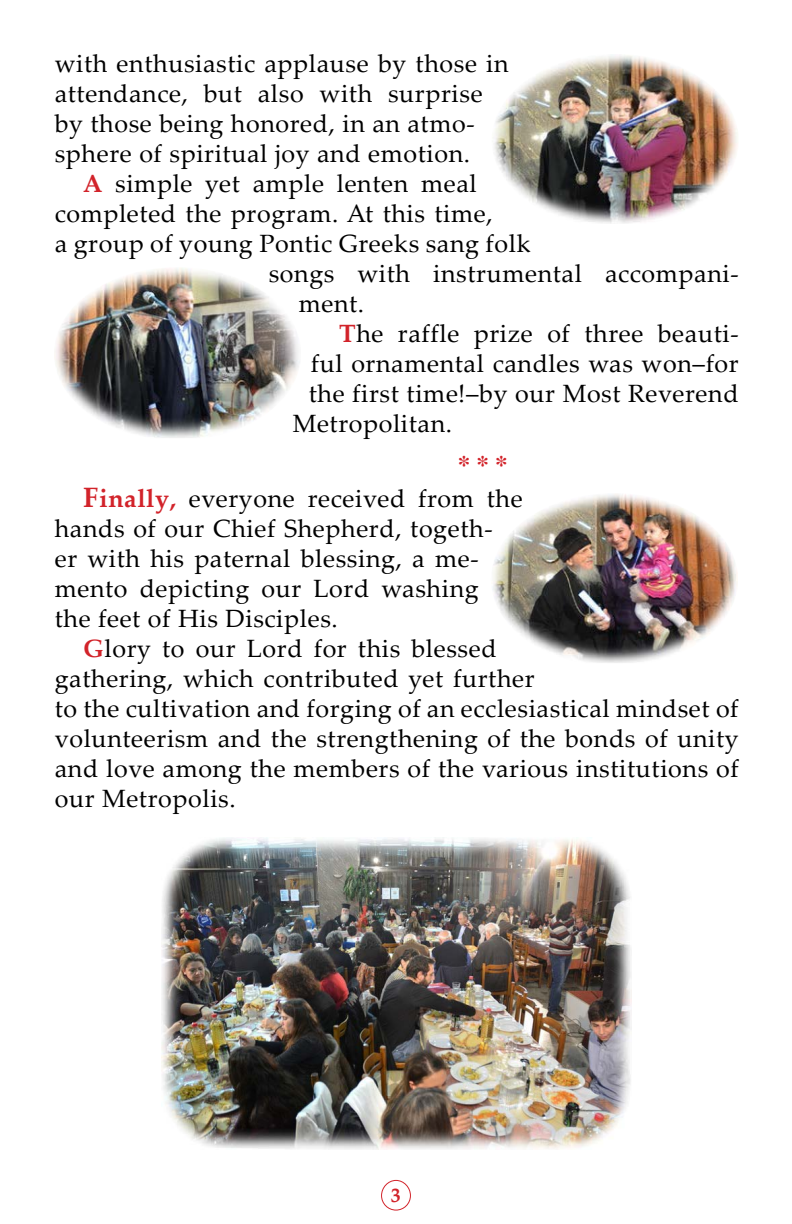
<style>
.page{position:relative;width:792px;height:1224px;background:#fff}
.page>*{position:absolute;margin:0;border:0;box-sizing:border-box;transform-origin:0 0}
.t1{font:25px/30px "Palatino Linotype";letter-spacing:.025em;color:#000}
.t2{font:700 25px "Times CTOS";color:#d2232a}
.t3{font:700 20px "Palatino Linotype";color:#d2232a}
.s1{font-weight:700;color:#d2232a}
.s2{font-weight:700;font-size:28px;color:#d2232a}
</style>
<div class="page">
<div style="left:381px;top:1180px;width:30px;height:30px;border:1px solid #d2232a;border-radius:50%"></div>
<img style="left:494px;top:55px;width:244px;height:169px">
<img style="left:492px;top:494px;width:246px;height:169px">
<img style="left:55px;top:268px;width:245px;height:170px">
<img style="left:162px;top:837px;width:470px;height:312px">
<p class="t1" style="left:55px;top:48px;width:455px">with enthusiastic applause by those in attendance, but also with surprise by those being honored, in an atmo&shy;sphere of spiritual joy and emotion.</p>
<p class="t1" style="left:83px;top:168px;width:395px"><span class="s1">A</span> simple yet ample lenten meal</p>
<p class="t1" style="left:55px;top:198px;width:440px">completed the program. At this time,</p>
<p class="t1" style="left:55px;top:228px;width:477px">a group of young Pontic Greeks sang folk</p>
<p class="t1" style="left:269px;top:258px;width:471px">songs with instrumental accompani-</p>
<p class="t1" style="left:299px;top:288px;width:67px">ment.</p>
<p class="t1" style="left:339px;top:318px;width:401px"><span class="s1">T</span>he raffle prize of three beauti-</p>
<p class="t1" style="left:311px;top:348px;width:430px">ful ornamental candles was won–for</p>
<p class="t1" style="left:309px;top:378px;width:431px">the first time!–by our Most Reverend</p>
<p class="t1" style="left:293px;top:408px;width:161px">Metropolitan.</p>
<p class="t2" style="left:458px;top:443px;width:51px">* * *</p>
<p class="t1" style="left:55px;top:483px;width:470px;text-indent:28px"><span class="s2">F</span><span class="s1">inally,</span> everyone received from the hands of our Chief Shepherd, togeth-<br>er with his paternal blessing, a me&shy;mento depicting our Lord washing<br>the feet of His Disciples.</p>
<p class="t1" style="left:55px;top:633px;width:686px;text-indent:28px"><span class="s1">G</span>lory to our Lord for this blessed<br>gathering, which contributed yet further<br>to the cultivation and forging of an ecclesiastical mindset of volunteerism and the strengthening of the bonds of unity and love among the members of the various institutions of our Metropolis.</p>
<p class="t3" style="left:391px;top:1181px;width:11px">3</p>
</div>
